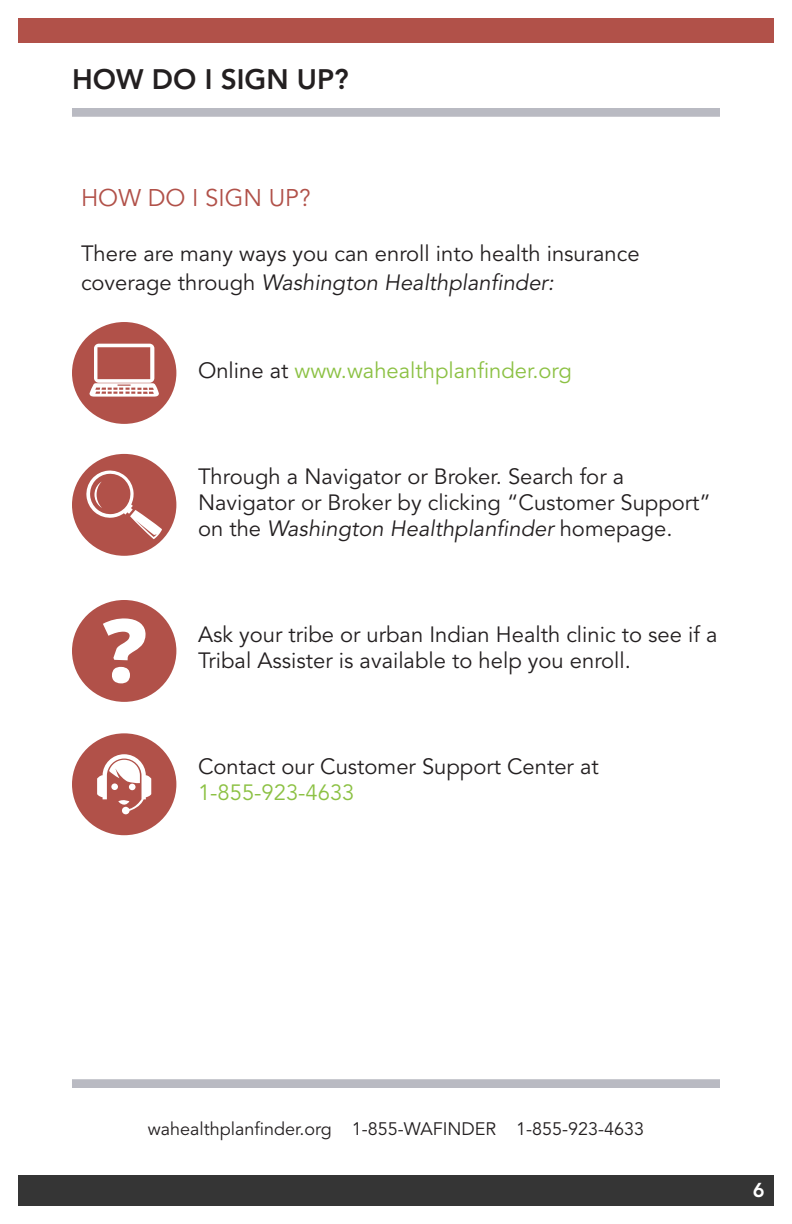
<style>
.page{position:relative;width:792px;height:1224px;background:#fff}
.page>*{position:absolute;margin:0;border:0;box-sizing:border-box;transform-origin:0 0}
.t1{font:800 28px "Avenir LT Std";color:#231f20}
.t2{font:24px "Avenir LT Std";color:#b15149}
.t3{font:22px/26.4px "Avenir LT Std";color:#231f20}
.t4{font:22px "Avenir LT Std";color:#8cc144}
.t5{font:800 20px "Avenir LT Std";color:#fff}
.Text_10_5_15{font:18px "Avenir LT Std";color:#231f20}
.s1{font-style:italic}
.s2{color:#231f20}
.s3{color:#8cc144}
</style>
<div class="page">
<div style="left:72px;top:322px;width:104px;height:102px;background:#b15149;border-radius:50%"></div>
<svg style="left:90px;top:344px;width:69px;height:53px"></svg>
<div style="left:72px;top:733px;width:104px;height:102px;background:#b15149;border-radius:50%"></div>
<svg style="left:97px;top:754px;width:54px;height:60px"></svg>
<div style="left:72px;top:600px;width:104px;height:102px;background:#b15149;border-radius:50%"></div>
<svg style="left:103px;top:618px;width:43px;height:66px"></svg>
<div style="left:72px;top:454px;width:104px;height:102px;background:#b15149;border-radius:50%"></div>
<svg style="left:86px;top:470px;width:76px;height:69px"></svg>
<div style="left:18px;top:1176px;width:756px;height:30px;background:#353535"></div>
<div style="left:18px;top:18px;width:756px;height:25px;background:#b15149"></div>
<div style="left:72px;top:108px;width:648px;height:9px;background:#b9bac2"></div>
<div style="left:72px;top:1079px;width:648px;height:9px;background:#b9bac2"></div>
<p class="t1" style="left:72px;top:63px;width:278px">HOW DO I SIGN UP?</p>
<p class="t2" style="left:81px;top:184px;width:231px">HOW DO I SIGN UP?</p>
<p class="t3" style="left:81px;top:240px;width:560px;line-height:28.8px">There are many ways you can enroll into health insurance coverage through <span class="s1">Washington Healthplanfinder:</span></p>
<p class="t4" style="left:198px;top:358px;width:375px"><span class="s2">Online at</span> www.wahealthplanfinder.org</p>
<p class="t3" style="left:198px;top:464px;width:514px">Through a Navigator or Broker. Search for a<br>Navigator or Broker by clicking “Customer Support” on the <span class="s1">Washington Healthplanfinder</span> homepage.</p>
<p class="t3" style="left:198px;top:622px;width:521px">Ask your tribe or urban Indian Health clinic to see if a<br>Tribal Assister is available to help you enroll.</p>
<p class="t3" style="left:198px;top:754px;width:402px">Contact our Customer Support Center at<br><span class="s3">1-855-923-4633</span></p>
<p class="Text_10_5_15" style="left:148px;top:1118px;width:498px">wahealthplanfinder.org 1-855-WAFINDER 1-855-923-4633</p>
<p class="t5" style="left:753px;top:1179px;width:13px">6</p>
</div>
